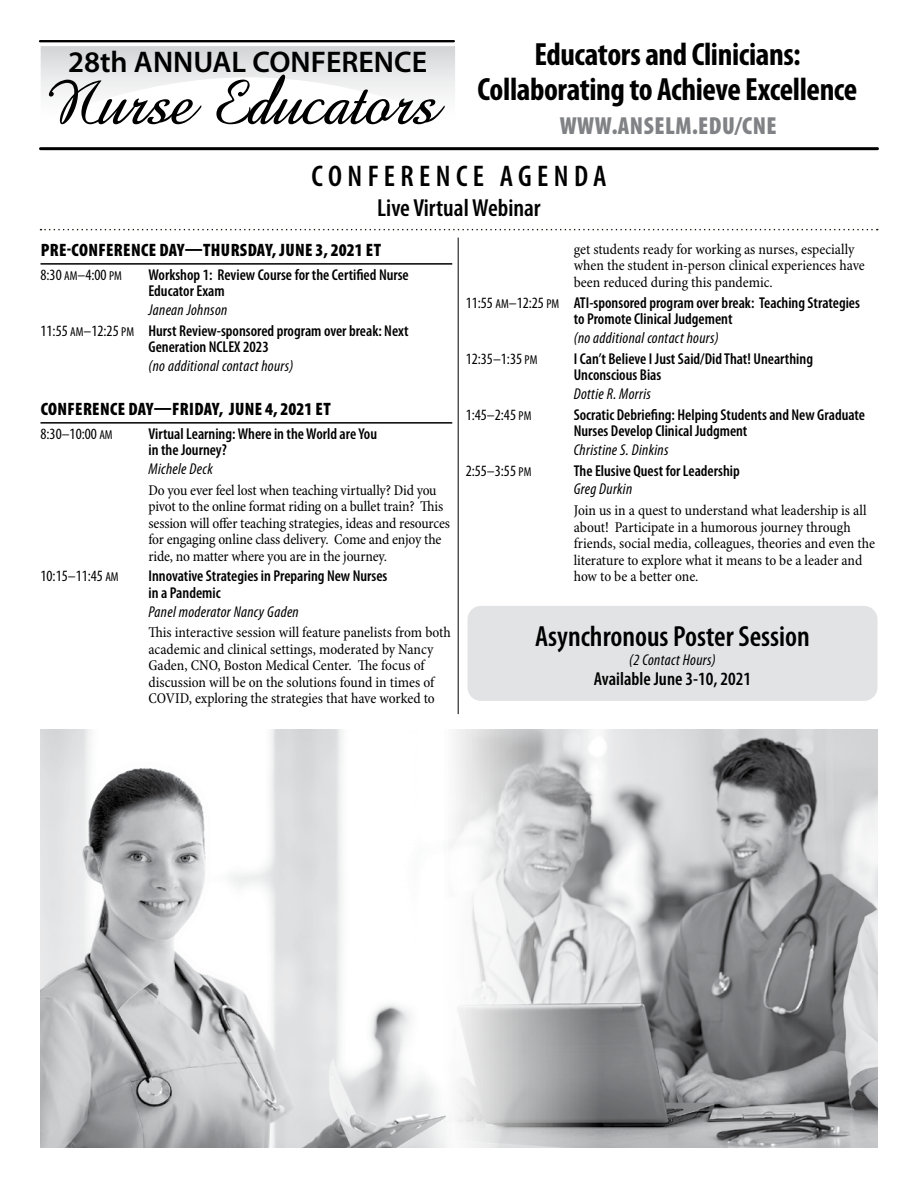
<style>
.page{position:relative;width:918px;height:1188px;background:#fff}
.page>*{position:absolute;margin:0;border:0;box-sizing:border-box;transform-origin:0 0}
.t1{font:700 condensed 32.25px/35.2px "Myriad Pro";letter-spacing:-.015em;color:#000;text-align:center}
.t2{font:600 30px "Myriad Pro";color:#000}
.t3{font:600 condensed 30px "Myriad Pro";letter-spacing:.175em;color:#000}
.t4{font:600 condensed 29.25px "Myriad Pro";color:#000}
.t5{font:600 condensed 24.75px "Myriad Pro";color:#000}
.t6{font:900 condensed 24.75px "Myriad Pro";letter-spacing:.02em;color:#808285}
.t7{font:600 condensed 18.75px "Myriad Pro";color:#000}
.t8{font:900 condensed 18px "Myriad Pro";letter-spacing:.02em;color:#000}
.t9{font:600 condensed 15.75px/16.5px "Myriad Pro";color:#000}
.t10{font:italic condensed 15.75px "Myriad Pro";letter-spacing:.02em;color:#000}
.t11{font:15.75px "Myriad Pro Cond SC820";color:#000}
.t12{font:condensed 15px/16.5px "Minion Pro";letter-spacing:-.005em;color:#000}
.s1{font-size:12.9px}
.s2{font-weight:400;font-style:italic}
.s3{font-family:"Myriad Pro Cond SC820";font-weight:400;font-stretch:normal}
.s4{font-family:"Myriad Pro Cond SC820";font-weight:400;font-stretch:normal;font-size:12.9px}
</style>
<div class="page">
<div style="left:468px;top:606px;width:410px;height:95px;background:#e2e3e4;border-radius:14px"></div>
<hr style="left:40px;top:147px;width:838px;height:3px;background:#000">
<hr style="left:40px;top:40px;width:414px;height:2px;background:#000">
<svg style="left:41px;top:46px;width:414px;height:78px"></svg>
<hr style="left:458px;top:238px;width:1px;height:476px;background:#000">
<hr style="left:40px;top:263px;width:412px;height:2px;background:#000">
<hr style="left:40px;top:422px;width:412px;height:2px;background:#000">
<svg style="left:40px;top:229px;width:838px;height:1px"></svg>
<img style="left:40px;top:729px;width:404px;height:419px">
<img style="left:444px;top:729px;width:434px;height:419px">
<h2 class="t2" style="left:68px;top:45px;width:361px">28th ANNUAL CONFERENCE</h2>
<h1 class="t1" style="left:478px;top:37px;width:381px">Educators and Clinicians:<br>Collaborating to Achieve Excellence</h1>
<h3 class="t6" style="left:560px;top:112px;width:219px">WWW.ANSELM.EDU/CNE</h3>
<h2 class="t3" style="left:311px;top:159px;width:297px">CONFERENCE AGENDA</h2>
<h3 class="t5" style="left:377px;top:194px;width:165px">Live Virtual Webinar</h3>
<p class="t8" style="left:41px;top:240px;width:342px">PRE-CONFERENCE DAY—THURSDAY, JUNE 3, 2021 ET</p>
<p class="t11" style="left:40px;top:266px;width:83px">8:30 <span class="s1">AM</span>–4:00 <span class="s1">PM</span></p>
<p class="t9" style="left:149px;top:266px;width:262px">Workshop 1: Review Course for the Certified Nurse<br>Educator Exam</p>
<p class="t9" style="left:40px;top:299px;width:370px;line-height:20.9px;text-indent:108px"><span class="s2">Janean Johnson<br></span><span class="s3">11:55</span> <span class="s4">AM</span><span class="s3">–12:25</span> <span class="s4">PM</span> Hurst Review-sponsored program over break: Next</p>
<p class="t9" style="left:149px;top:339px;width:122px">Generation NCLEX 2023</p>
<p class="t10" style="left:149px;top:357px;width:147px">(no additional contact hours)</p>
<p class="t8" style="left:41px;top:399px;width:292px">CONFERENCE DAY—FRIDAY, JUNE 4, 2021 ET</p>
<p class="t11" style="left:40px;top:425px;width:74px">8:30–10:00 <span class="s1">AM</span></p>
<p class="t9" style="left:148px;top:425px;width:230px">Virtual Learning: Where in the World are You in the Journey?</p>
<p class="t10" style="left:148px;top:460px;width:66px">Michele Deck</p>
<p class="t12" style="left:148px;top:482px;width:303px">Do you ever feel lost when teaching virtually? Did you pivot to the online format riding on a bullet train? This session will offer teaching strategies, ideas and resources for engaging online class delivery. Come and enjoy the ride, no matter where you are in the journey.</p>
<p class="t11" style="left:40px;top:568px;width:80px">10:15–11:45 <span class="s1">AM</span></p>
<p class="t9" style="left:148px;top:568px;width:240px">Innovative Strategies in Preparing New Nurses in a Pandemic</p>
<p class="t10" style="left:148px;top:603px;width:152px">Panel moderator Nancy Gaden</p>
<p class="t12" style="left:148px;top:625px;width:304px">This interactive session will feature panelists from both academic and clinical settings, moderated by Nancy Gaden, CNO, Boston Medical Center. The focus of discussion will be on the solutions found in times of COVID, exploring the strategies that have worked to</p>
<p class="t12" style="left:574px;top:241px;width:293px">get students ready for working as nurses, especially when the student in-person clinical experiences have been reduced during this pandemic.</p>
<p class="t9" style="left:574px;top:294px;width:288px;text-indent:-108px"><span class="s3">11:55</span> <span class="s4">AM</span><span class="s3">–12:25</span> <span class="s4">PM</span> ATI-sponsored program over break: Teaching Strategies to Promote Clinical Judgement</p>
<p class="t10" style="left:574px;top:329px;width:147px">(no additional contact hours)</p>
<p class="t11" style="left:466px;top:350px;width:73px">12:35–1:35 <span class="s1">PM</span></p>
<p class="t9" style="left:574px;top:350px;width:241px">I Can’t Believe I Just Said/Did That! Unearthing<br>Unconscious Bias</p>
<p class="t10" style="left:574px;top:385px;width:79px">Dottie R. Morris</p>
<p class="t11" style="left:466px;top:406px;width:67px">1:45–2:45 <span class="s1">PM</span></p>
<p class="t9" style="left:574px;top:406px;width:293px">Socratic Debriefing: Helping Students and New Graduate<br>Nurses Develop Clinical Judgment</p>
<p class="t10" style="left:574px;top:441px;width:96px">Christine S. Dinkins</p>
<p class="t11" style="left:466px;top:462px;width:67px">2:55–3:55 <span class="s1">PM</span></p>
<p class="t9" style="left:574px;top:462px;width:168px">The Elusive Quest for Leadership</p>
<p class="t10" style="left:574px;top:481px;width:60px">Greg Durkin</p>
<p class="t12" style="left:574px;top:503px;width:303px">Join us in a quest to understand what leadership is all about! Participate in a humorous journey through friends, social media, colleagues, theories and even the literature to explore what it means to be a leader and how to be a better one.</p>
<h3 class="t4" style="left:535px;top:620px;width:276px">Asynchronous Poster Session</h3>
<p class="t10" style="left:629px;top:651px;width:88px">(2 Contact Hours)</p>
<p class="t7" style="left:594px;top:669px;width:159px">Available June 3-10, 2021</p>
</div>
